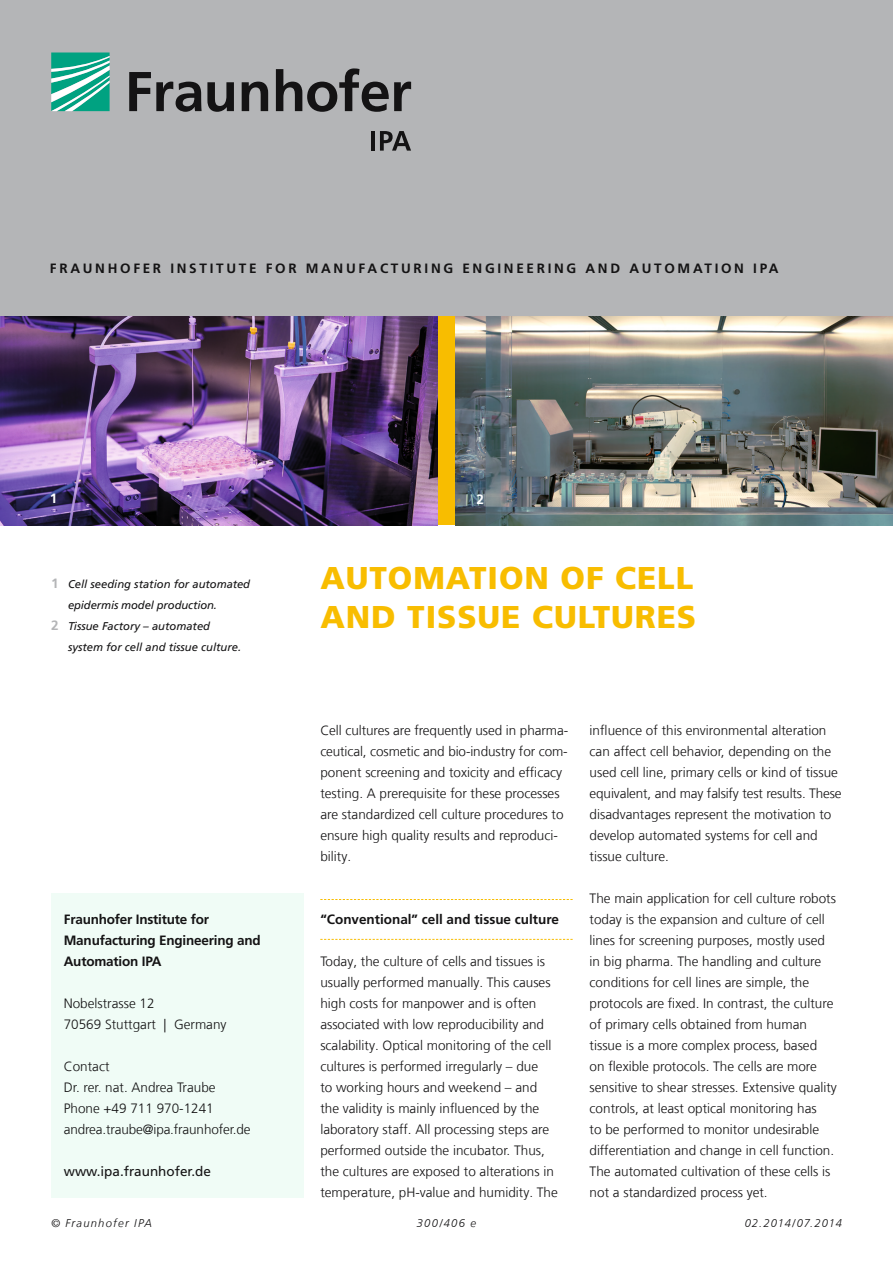
<style>
.page{position:relative;width:893px;height:1263px;background:#fff}
.page>*{position:absolute;margin:0;border:0;box-sizing:border-box;transform-origin:0 0}
._02_Standardüberschr{font:900 31.5px "Frutiger LT Com";letter-spacing:.03em;color:#f8bd00}
._06_Fließtext_45{font:300 13.5px/21px "Frutiger LT Com";color:#141314}
._07_Zwischenüberschr{font:700 13.5px/21px "Frutiger LT Com";letter-spacing:-.015em;color:#141314}
._06_Fließtext{font:300 13.5px "Frutiger LT Com";letter-spacing:-.01em;color:#141314}
._10_Institutsname{font:700 13.5px "Frutiger LT Com";letter-spacing:.2em;color:#141314}
._06_Fließtext_45-2{font:13.5px "Frutiger LT Com";color:#141314}
.t1{font:700 13.5px "Frutiger LT Com";color:#fff}
._05_Marginalie_Bildu{font:italic 11.25px/21px "Frutiger LT Com";color:#141314}
._15_____PB-Nr____Ers{font:italic 300 11.25px "Frutiger LT Com";letter-spacing:.105em;color:#141314}
._15_____PB-Nr____Ers-2{font:italic 300 11.25px "Frutiger LT Com";letter-spacing:.075em;color:#141314}
.s1{font-weight:700;font-style:normal;font-size:13.5px;color:#b4b5b7}
</style>
<div class="page">
<img style="left:455px;top:315px;width:438px;height:210px">
<img style="left:0;top:315px;width:438px;height:210px">
<div style="left:0;top:0;width:893px;height:315px;background:#b4b5b7"></div>
<svg style="left:51px;top:53px;width:59px;height:58px;background:#4cbba5"></svg>
<svg style="left:129px;top:68px;width:282px;height:44px"></svg>
<hr style="left:371px;top:131px;width:4px;height:20px;background:#141314">
<svg style="left:380px;top:131px;width:31px;height:20px"></svg>
<svg style="left:320px;top:899px;width:253px;height:1px"></svg>
<svg style="left:320px;top:939px;width:253px;height:1px"></svg>
<div style="left:51px;top:893px;width:252px;height:304px;background:#f0fcf6"></div>
<p class="_10_Institutsname" style="left:50px;top:260px;width:730px">FRAUNHOFER INSTITUTE FOR MANUFACTURING ENGINEERING AND AUTOMATION IPA</p>
<p class="t1" style="left:50px;top:491px;width:9px">1</p>
<p class="t1" style="left:476px;top:491px;width:9px">2</p>
<p class="_05_Marginalie_Bildu" style="left:68px;top:574px;width:184px;text-indent:-17px"><span class="s1">1</span> Cell seeding station for automated epidermis model production.</p>
<p class="_05_Marginalie_Bildu" style="left:68px;top:616px;width:175px;text-indent:-17px"><span class="s1">2</span> Tissue Factory – automated system for cell and tissue culture.</p>
<p class="_02_Standardüberschr" style="left:320px;top:559px;width:374px">AUTOMATION OF CELL</p>
<p class="_02_Standardüberschr" style="left:320px;top:598px;width:377px">AND TISSUE CULTURES</p>
<p class="_06_Fließtext_45" style="left:590px;top:720px;width:254px">influence of this environmental alteration can affect cell behavior, depending on the used cell line, primary cells or kind of tissue equivalent, and may falsify test results. These disadvantages represent the motivation to develop automated systems for cell and tissue culture.</p>
<p class="_06_Fließtext_45" style="left:590px;top:888px;width:249px">The main application for cell culture robots today is the expansion and culture of cell lines for screening purposes, mostly used in big pharma. The handling and culture conditions for cell lines are simple, the protocols are fixed. In contrast, the culture of primary cells obtained from human tissue is a more complex process, based<br>on flexible protocols. The cells are more sensitive to shear stresses. Extensive quality controls, at least optical monitoring has<br>to be performed to monitor undesirable differentiation and change in cell function.<br>The automated cultivation of these cells is not a standardized process yet.</p>
<p class="_06_Fließtext_45" style="left:320px;top:720px;width:249px">Cell cultures are frequently used in pharma&shy;ceutical, cosmetic and bio-industry for com‑ ponent screening and toxicity and efficacy testing. A prerequisite for these processes are standardized cell culture procedures to ensure high quality results and reproduci&shy;bility.</p>
<p class="_07_Zwischenüberschr" style="left:64px;top:909px;width:198px">Fraunhofer Institute for<br>Manufacturing Engineering and<br>Automation IPA</p>
<p class="_06_Fließtext_45" style="left:64px;top:993px;width:92px">Nobelstrasse 12</p>
<p class="_06_Fließtext_45" style="left:64px;top:1014px;width:164px">70569 Stuttgart | Germany</p>
<p class="_06_Fließtext_45" style="left:64px;top:1056px;width:47px">Contact</p>
<p class="_06_Fließtext" style="left:64px;top:1079px;width:153px">Dr. rer. nat. Andrea Traube</p>
<p class="_06_Fließtext" style="left:64px;top:1100px;width:151px">Phone +49 711 970-1241</p>
<p class="_06_Fließtext" style="left:64px;top:1121px;width:188px">andrea.traube@ipa.fraunhofer.de</p>
<p class="_06_Fließtext_45-2" style="left:64px;top:1163px;width:149px">www.ipa.fraunhofer.de</p>
<p class="_15_____PB-Nr____Ers" style="left:51px;top:1216px;width:103px">© Fraunhofer IPA</p>
<p class="_15_____PB-Nr____Ers" style="left:417px;top:1216px;width:61px">300/406 e</p>
<p class="_15_____PB-Nr____Ers-2" style="left:745px;top:1216px;width:99px">02.2014/07.2014</p>
<p class="_07_Zwischenüberschr" style="left:320px;top:909px;width:240px">“Conventional” cell and tissue culture</p>
<p class="_06_Fließtext_45" style="left:320px;top:951px;width:239px">Today, the culture of cells and tissues is usually performed manually. This causes high costs for manpower and is often associated with low reproducibility and scalability. Optical monitoring of the cell cultures is performed irregularly – due<br>to working hours and weekend – and the validity is mainly influenced by the laboratory staff. All processing steps are performed outside the incubator. Thus, the cultures are exposed to alterations in temperature, pH-value and humidity. The</p>
</div>
